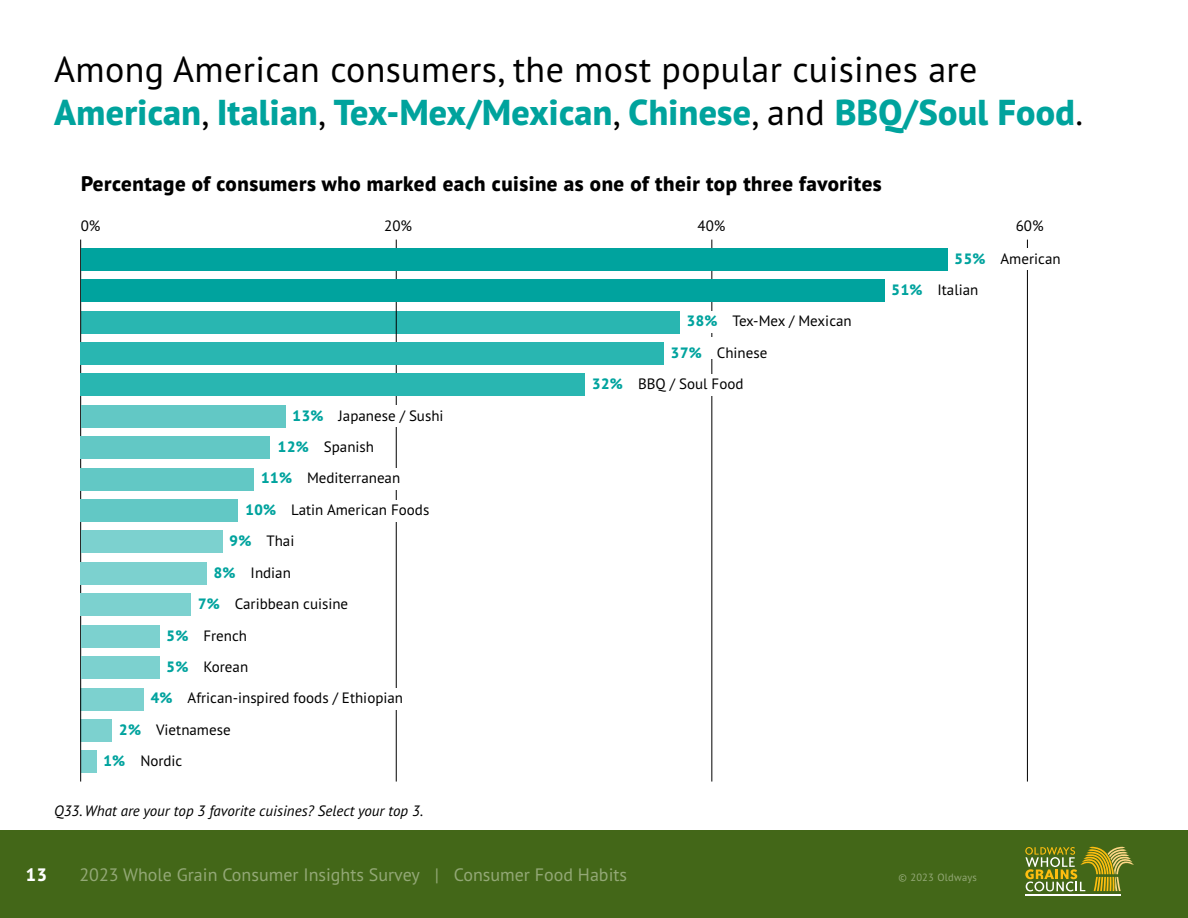
<style>
.page{position:relative;width:1188px;height:918px;background:#fff}
.page>*{position:absolute;margin:0;border:0;box-sizing:border-box;transform-origin:0 0}
.t1{font:36px/43.2px "PT Sans Pro";letter-spacing:.01em;color:#000}
.t2{font:800 21px "PT Sans Pro";letter-spacing:.025em;color:#000}
.t3{font:18px "PT Sans Pro";color:#93a876}
.t4{font:800 18px "PT Sans Pro";color:#fff}
.t5{font:15px/31.3px "PT Sans Pro";color:#000}
.Question_Text{font:italic 15px "PT Sans Pro";color:#000}
.t6{font:10.5px "PT Sans Pro";letter-spacing:.025em;color:#93a876}
.s1{font-weight:800;color:#00a39d}
.s2{font-weight:800;color:#00a39e}
</style>
<div class="page">
<div style="left:0;top:830px;width:1188px;height:88px;background:#436718"></div>
<hr style="left:1025px;top:894px;width:96px;height:1px;background:#fff">
<svg style="left:1025px;top:847px;width:109px;height:44px"></svg>
<div style="left:81px;top:688px;width:63px;height:22px;background:#7cd1cf"></div>
<div style="left:81px;top:719px;width:31px;height:23px;background:#7cd1cf"></div>
<div style="left:81px;top:751px;width:15px;height:22px;background:#7cd1cf"></div>
<div style="left:81px;top:311px;width:599px;height:22px;background:#29b6b1"></div>
<hr style="left:80px;top:240px;width:1px;height:542px;background:#000">
<hr style="left:396px;top:240px;width:1px;height:542px;background:#000">
<hr style="left:712px;top:240px;width:1px;height:542px;background:#000">
<hr style="left:1027px;top:240px;width:1px;height:542px;background:#000">
<div style="left:375px;top:469px;width:32px;height:21px;background:#fff"></div>
<div style="left:375px;top:688px;width:32px;height:22px;background:#fff"></div>
<div style="left:1018px;top:249px;width:32px;height:21px;background:#fff"></div>
<div style="left:702px;top:337px;width:32px;height:21px;background:#fff"></div>
<div style="left:700px;top:311px;width:32px;height:22px;background:#fff"></div>
<div style="left:696px;top:374px;width:32px;height:22px;background:#fff"></div>
<div style="left:376px;top:406px;width:32px;height:21px;background:#fff"></div>
<div style="left:81px;top:248px;width:867px;height:23px;background:#00a39e"></div>
<div style="left:81px;top:279px;width:803px;height:23px;background:#00a39e"></div>
<div style="left:81px;top:342px;width:583px;height:23px;background:#29b6b1"></div>
<div style="left:81px;top:374px;width:504px;height:22px;background:#29b6b1"></div>
<div style="left:81px;top:405px;width:205px;height:23px;background:#62c8c5"></div>
<div style="left:81px;top:436px;width:189px;height:23px;background:#62c8c5"></div>
<div style="left:81px;top:468px;width:173px;height:22px;background:#62c8c5"></div>
<div style="left:81px;top:499px;width:157px;height:23px;background:#62c8c5"></div>
<div style="left:81px;top:531px;width:142px;height:22px;background:#7cd1cf"></div>
<div style="left:81px;top:562px;width:126px;height:23px;background:#7cd1cf"></div>
<div style="left:81px;top:594px;width:110px;height:22px;background:#7cd1cf"></div>
<div style="left:81px;top:625px;width:78px;height:23px;background:#7cd1cf"></div>
<div style="left:81px;top:656px;width:78px;height:23px;background:#7cd1cf"></div>
<div style="left:375px;top:500px;width:32px;height:21px;background:#fff"></div>
<h1 class="t1" style="left:54px;top:47px;width:1031px">Among American consumers, the most popular cuisines are<br><span class="s1">American</span>, <span class="s1">Italian</span>, <span class="s1">Tex-Mex/Mexican</span>, <span class="s1">Chinese</span>, and <span class="s1">BBQ/Soul Food</span>.</h1>
<h2 class="t2" style="left:81px;top:169px;width:802px">Percentage of consumers who marked each cuisine as one of their top three favorites</h2>
<p class="t5" style="left:81px;top:209px;width:21px">0%</p>
<p class="t5" style="left:384px;top:209px;width:29px">20%</p>
<p class="t5" style="left:698px;top:209px;width:29px">40%</p>
<p class="t5" style="left:1016px;top:209px;width:29px">60%</p>
<p class="t5" style="left:278px;top:399px;width:167px;text-indent:15px"><span class="s2">13%</span> Japanese / Sushi<br><span class="s2">12%</span> Spanish</p>
<p class="t5" style="left:261px;top:462px;width:141px"><span class="s2">11%</span> Mediterranean</p>
<p class="t5" style="left:245px;top:494px;width:186px"><span class="s2">10%</span> Latin American Foods</p>
<p class="t5" style="left:229px;top:525px;width:67px"><span class="s2">9%</span> Thai</p>
<p class="t5" style="left:214px;top:556px;width:79px"><span class="s2">8%</span> Indian</p>
<p class="t5" style="left:198px;top:588px;width:152px"><span class="s2">7%</span> Caribbean cuisine</p>
<p class="t5" style="left:166px;top:619px;width:82px"><span class="s2">5%</span> French</p>
<p class="t5" style="left:166px;top:651px;width:83px"><span class="s2">5%</span> Korean</p>
<p class="t5" style="left:150px;top:682px;width:254px"><span class="s2">4%</span> African-inspired foods / Ethiopian</p>
<p class="t5" style="left:119px;top:713px;width:113px"><span class="s2">2%</span> Vietnamese</p>
<p class="t5" style="left:103px;top:745px;width:81px"><span class="s2">1%</span> Nordic</p>
<p class="Question_Text" style="left:54px;top:801px;width:371px">Q33. What are your top 3 favorite cuisines? Select your top 3.</p>
<p class="t5" style="left:686px;top:305px;width:167px"><span class="s2">38%</span> Tex-Mex / Mexican</p>
<p class="t5" style="left:671px;top:336px;width:98px"><span class="s2">37%</span> Chinese</p>
<p class="t5" style="left:592px;top:368px;width:153px"><span class="s2">32%</span> BBQ / Soul Food</p>
<p class="t5" style="left:891px;top:242px;width:171px;text-indent:63px"><span class="s2">55%</span> American<br><span class="s2">51%</span> Italian</p>
<p class="t4" style="left:26px;top:863px;width:23px">13</p>
<p class="t3" style="left:79px;top:863px;width:549px">2023 Whole Grain Consumer Insights Survey | Consumer Food Habits</p>
<p class="t6" style="left:899px;top:871px;width:80px">© 2023 Oldways</p>
</div>
